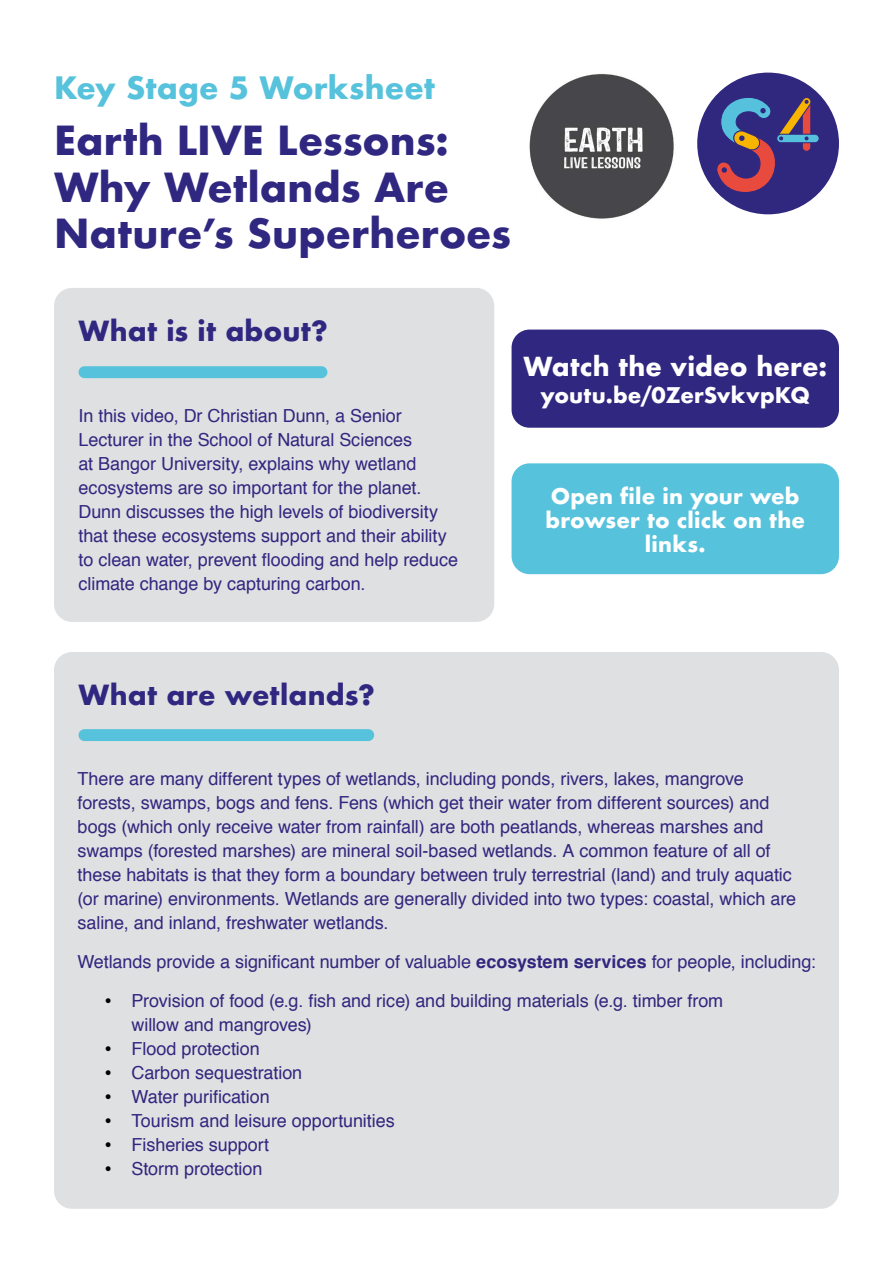
<style>
.page{position:relative;width:893px;height:1263px;background:#fff}
.page>*{position:absolute;margin:0;border:0;box-sizing:border-box;transform-origin:0 0}
.t1{font:700 39px/46.8px "Futura";letter-spacing:.005em;color:#302780}
.t2{font:700 30px "Futura";letter-spacing:.005em;color:#57c2dc}
.t3{font:700 27px "Futura";letter-spacing:.005em;color:#302780}
.t4{font:700 25.5px "Futura";letter-spacing:.005em;color:#fff}
.t5{font:700 21px/24px "Futura";letter-spacing:.01em;color:#fff;text-align:center}
.t6{font:18px/24px "Helvetica";letter-spacing:-.005em;color:#30277f}
.t7{font:18px/24px "Helvetica";letter-spacing:-.005em;color:#302780}
.s1{font-weight:700}
.s2{color:#000}
</style>
<div class="page">
<div style="left:512px;top:463px;width:327px;height:111px;background:#57c2dc;border-radius:18px"></div>
<div style="left:512px;top:330px;width:327px;height:98px;background:#302780;border-radius:18px"></div>
<div style="left:54px;top:652px;width:785px;height:557px;background:#dfe0e1;border-radius:18px"></div>
<div style="left:79px;top:729px;width:295px;height:12px;background:#57c2dc;border-radius:6px"></div>
<img style="left:529px;top:74px;width:145px;height:145px">
<div style="left:697px;top:73px;width:142px;height:141px;background:#30277f;border-radius:50%"></div>
<div style="left:777px;top:134px;width:42px;height:9px;background:#55c1dc;border-radius:4px"></div>
<div style="left:776px;top:134px;width:43px;height:9px;border:1px solid #30277f;border-radius:4px"></div>
<svg style="left:716px;top:97px;width:96px;height:96px"></svg>
<div style="left:54px;top:288px;width:440px;height:334px;background:#dfe0e1;border-radius:18px"></div>
<div style="left:79px;top:366px;width:248px;height:12px;background:#57c2dc;border-radius:6px"></div>
<h2 class="t2" style="left:54px;top:66px;width:383px">Key Stage 5 Worksheet</h2>
<h1 class="t1" style="left:54px;top:117px;width:458px">Earth LIVE Lessons:<br>Why Wetlands Are<br>Nature’s Superheroes</h1>
<h3 class="t3" style="left:79px;top:311px;width:251px">What is it about?</h3>
<p class="t7" style="left:79px;top:404px;width:381px">In this video, Dr Christian Dunn, a Senior Lecturer in the School of Natural Sciences<br>at Bangor University, explains why wetland ecosystems are so important for the planet.<br>Dunn discusses the high levels of biodiversity that these ecosystems support and their ability to clean water, prevent flooding and help reduce climate change by capturing carbon.</p>
<h3 class="t3" style="left:79px;top:675px;width:298px">What are wetlands?</h3>
<h3 class="t4" style="left:523px;top:348px;width:305px">Watch the video here:</h3>
<p class="t5" style="left:541px;top:383px;width:271px">youtu.be/0ZerSvkvpKQ</p>
<p class="t5" style="left:545px;top:484px;width:261px">Open file in your web browser to click on the links.</p>
<p class="t6" style="left:78px;top:767px;width:720px">There are many different types of wetlands, including ponds, rivers, lakes, mangrove forests, swamps, bogs and fens. Fens (which get their water from different sources) and bogs (which only receive water from rainfall) are both peatlands, whereas marshes and swamps (forested marshes) are mineral soil-based wetlands. A common feature of all of these habitats is that they form a boundary between truly terrestrial (land) and truly aquatic (or marine) environments. Wetlands are generally divided into two types: coastal, which are saline, and inland, freshwater wetlands.</p>
<p class="t6" style="left:78px;top:950px;width:740px">Wetlands provide a significant number of valuable <span class="s1">ecosystem services</span> for people, including:</p>
<p class="t6" style="left:132px;top:989px;width:593px;text-indent:-27px"><span class="s2">•</span> Provision of food (e.g. fish and rice) and building materials (e.g. timber from willow and mangroves)</p>
<p class="t6" style="left:105px;top:1037px;width:157px"><span class="s2">•</span> Flood protection</p>
<p class="t6" style="left:105px;top:1061px;width:199px"><span class="s2">•</span> Carbon sequestration</p>
<p class="t6" style="left:105px;top:1085px;width:167px"><span class="s2">•</span> Water purification</p>
<p class="t6" style="left:105px;top:1109px;width:292px"><span class="s2">•</span> Tourism and leisure opportunities</p>
<p class="t6" style="left:105px;top:1133px;width:166px"><span class="s2">•</span> Fisheries support</p>
<p class="t6" style="left:105px;top:1157px;width:159px"><span class="s2">•</span> Storm protection</p>
</div>
